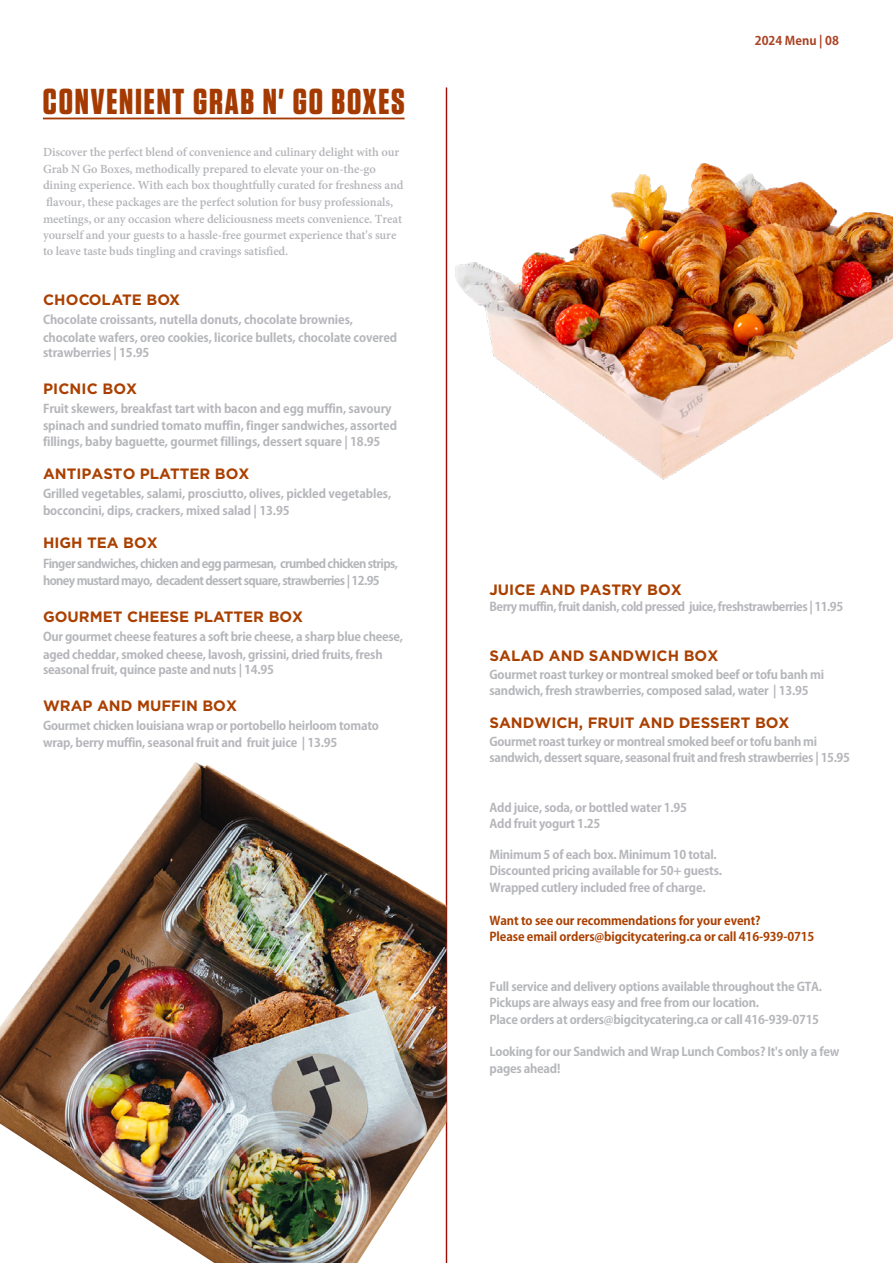
<style>
.page{position:relative;width:893px;height:1263px;background:#fff}
.page>*{position:absolute;margin:0;border:0;box-sizing:border-box;transform-origin:0 0}
.t1{font:700 36px "Tungsten";letter-spacing:.05em;color:#a53a00}
.t2{font:700 15px "Gotham";color:#aa4000}
.t3{font:700 13.5px/16.5px "Adobe Devanagari";letter-spacing:-.01em;color:#b5b6ba}
.t4{font:700 12px/16.5px "Adobe Gothic Std";letter-spacing:-.02em;color:#b5b6ba}
.t5{font:700 12px/16.5px "Adobe Gothic Std";letter-spacing:-.05em;color:#b5b6ba}
.t6{font:700 12px/16.5px "Adobe Gothic Std";letter-spacing:-.01em;color:#aa4000}
.t7{font:700 12px "Adobe Gothic Std";letter-spacing:-.04em;color:#b5b6ba}
.t8{font:700 12px "Adobe Gothic Std";color:#aa4324}
</style>
<div class="page">
<hr style="left:446px;top:87px;width:1px;height:1176px;background:#9c0c00">
<hr style="left:43px;top:118px;width:362px;height:1px;background:#a53a00">
<img style="left:445px;top:87px;width:448px;height:469px">
<img style="left:0;top:762px;width:446px;height:501px">
<p class="t1" style="left:43px;top:82px;width:363px">CONVENIENT GRAB N' GO BOXES</p>
<p class="t3" style="left:43px;top:145px;width:362px">Discover the perfect blend of convenience and culinary delight with our Grab N Go Boxes, methodically prepared to elevate your on-the-go dining experience. With each box thoughtfully curated for freshness and flavour, these packages are the perfect solution for busy professionals, meetings, or any occasion where deliciousness meets convenience. Treat yourself and your guests to a hassle-free gourmet experience that's sure to leave taste buds tingling and cravings satisfied.</p>
<p class="t2" style="left:43px;top:289px;width:139px">CHOCOLATE BOX</p>
<p class="t4" style="left:43px;top:312px;width:356px;line-height:17.2px">Chocolate croissants, nutella donuts, chocolate brownies, chocolate wafers, oreo cookies, licorice bullets, chocolate covered</p>
<p class="t4" style="left:43px;top:345px;width:108px">strawberries | 15.95</p>
<p class="t2" style="left:43px;top:379px;width:96px">PICNIC BOX</p>
<p class="t4" style="left:43px;top:401px;width:355px">Fruit skewers, breakfast tart with bacon and egg muffin, savoury spinach and sundried tomato muffin, finger sandwiches, assorted fillings, baby baguette, gourmet fillings, dessert square | 18.95</p>
<p class="t2" style="left:43px;top:464px;width:208px">ANTIPASTO PLATTER BOX</p>
<p class="t4" style="left:43px;top:486px;width:350px">Grilled vegetables, salami, prosciutto, olives, pickled vegetables, bocconcini, dips, crackers, mixed salad | 13.95</p>
<p class="t2" style="left:43px;top:532px;width:116px">HIGH TEA BOX</p>
<p class="t5" style="left:43px;top:556px;width:357px">Finger sandwiches, chicken and egg parmesan, crumbed chicken strips, honey mustard mayo, decadent dessert square, strawberries | 12.95</p>
<p class="t2" style="left:43px;top:606px;width:262px">GOURMET CHEESE PLATTER BOX</p>
<p class="t4" style="left:43px;top:628px;width:362px;line-height:17.2px">Our gourmet cheese features a soft brie cheese, a sharp blue cheese, aged cheddar, smoked cheese, lavosh, grissini, dried fruits, fresh</p>
<p class="t4" style="left:43px;top:662px;width:233px">seasonal fruit, quince paste and nuts | 14.95</p>
<p class="t2" style="left:43px;top:696px;width:195px">WRAP AND MUFFIN BOX</p>
<p class="t4" style="left:43px;top:718px;width:337px">Gourmet chicken louisiana wrap or portobello heirloom tomato wrap, berry muffin, seasonal fruit and fruit juice | 13.95</p>
<p class="t8" style="left:755px;top:33px;width:86px">2024 Menu | 08</p>
<p class="t2" style="left:489px;top:580px;width:194px">JUICE AND PASTRY BOX</p>
<p class="t7" style="left:489px;top:600px;width:355px">Berry muffin, fruit danish, cold pressed juice, freshstrawberries | 11.95</p>
<p class="t2" style="left:489px;top:646px;width:230px">SALAD AND SANDWICH BOX</p>
<p class="t4" style="left:489px;top:666px;width:336px">Gourmet roast turkey or montreal smoked beef or tofu banh mi sandwich, fresh strawberries, composed salad, water | 13.95</p>
<p class="t2" style="left:489px;top:713px;width:302px">SANDWICH, FRUIT AND DESSERT BOX</p>
<p class="t4" style="left:489px;top:733px;width:362px">Gourmet roast turkey or montreal smoked beef or tofu banh mi sandwich, dessert square, seasonal fruit and fresh strawberries | 15.95</p>
<p class="t4" style="left:489px;top:799px;width:199px">Add juice, soda, or bottled water 1.95<br>Add fruit yogurt 1.25</p>
<p class="t4" style="left:489px;top:846px;width:234px">Minimum 5 of each box. Minimum 10 total.<br>Discounted pricing available for 50+ guests.<br>Wrapped cutlery included free of charge.</p>
<p class="t6" style="left:489px;top:912px;width:326px">Want to see our recommendations for your event?<br>Please email orders@bigcitycatering.ca or call 416-939-0715</p>
<p class="t4" style="left:489px;top:978px;width:334px">Full service and delivery options available throughout the GTA.<br>Pickups are always easy and free from our location.<br>Place orders at orders@bigcitycatering.ca or call 416-939-0715</p>
<p class="t4" style="left:489px;top:1043px;width:351px;line-height:17.7px">Looking for our Sandwich and Wrap Lunch Combos? It's only a few pages ahead!</p>
</div>
